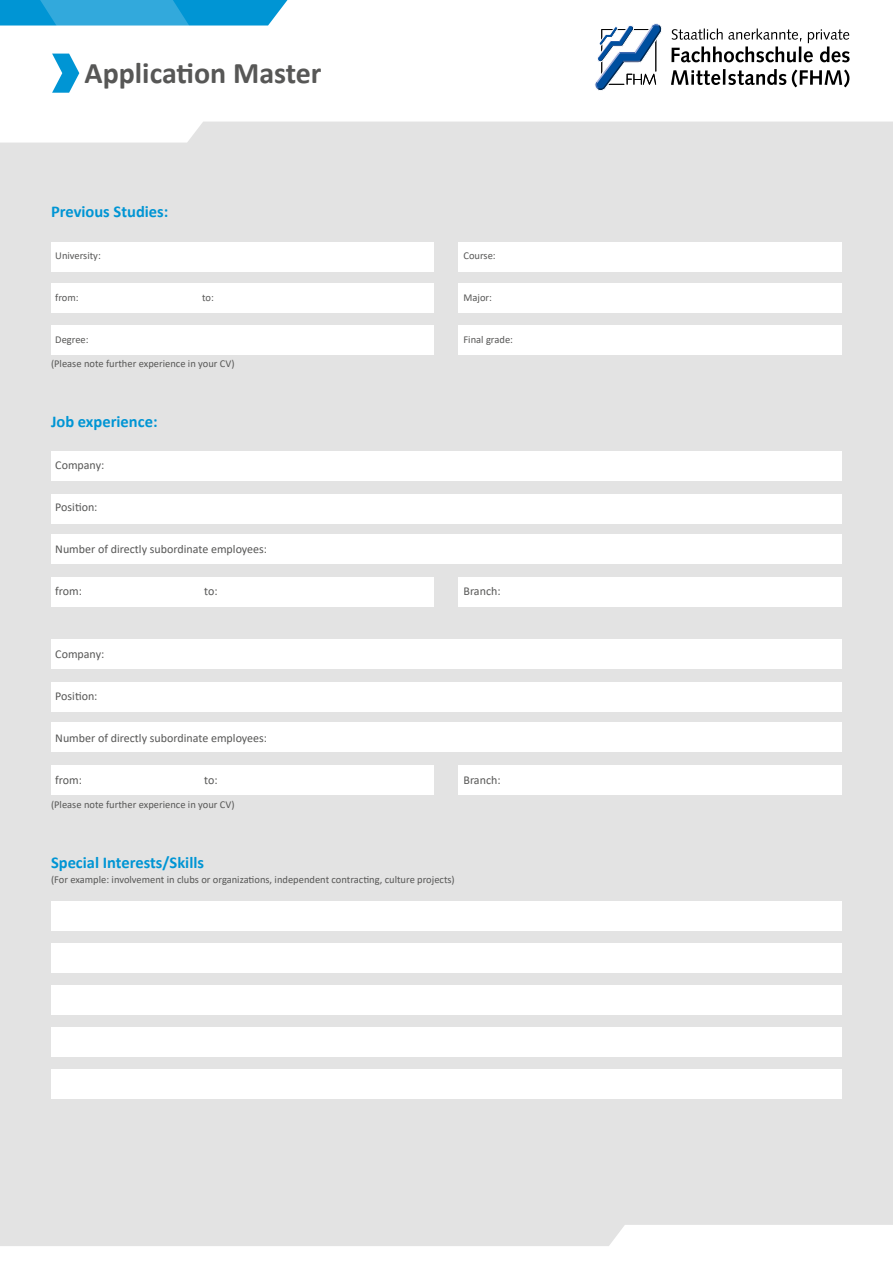
<style>
.page{position:relative;width:893px;height:1263px;background:#fff}
.page>*{position:absolute;margin:0;border:0;box-sizing:border-box;transform-origin:0 0}
.t1{font:700 30px "Calibri";color:#575756}
.t2{font:700 16.5px "Calibri";color:#0095d4}
.t3{font:12px "Calibri";color:#575756}
.t4{font:10.5px "Calibri";color:#575756}
</style>
<div class="page">
<div style="left:0;top:122px;width:893px;height:1124px;background:#e3e3e3"></div>
<svg style="left:671px;top:29px;width:178px;height:33px"></svg>
<svg style="left:671px;top:69px;width:115px;height:16px"></svg>
<svg style="left:792px;top:69px;width:57px;height:18px"></svg>
<svg style="left:595px;top:23px;width:67px;height:68px"></svg>
<svg style="left:0;top:0;width:287px;height:188px"></svg>
<div style="left:51px;top:534px;width:791px;height:30px;background:#fff"></div>
<div style="left:51px;top:722px;width:791px;height:30px;background:#fff"></div>
<div style="left:51px;top:494px;width:791px;height:29px;background:#fff"></div>
<div style="left:51px;top:682px;width:791px;height:30px;background:#fff"></div>
<div style="left:51px;top:451px;width:791px;height:30px;background:#fff"></div>
<div style="left:51px;top:639px;width:791px;height:30px;background:#fff"></div>
<div style="left:51px;top:577px;width:383px;height:29px;background:#fff"></div>
<div style="left:51px;top:765px;width:383px;height:30px;background:#fff"></div>
<div style="left:51px;top:242px;width:383px;height:30px;background:#fff"></div>
<div style="left:51px;top:283px;width:383px;height:30px;background:#fff"></div>
<div style="left:51px;top:325px;width:383px;height:29px;background:#fff"></div>
<div style="left:458px;top:577px;width:384px;height:29px;background:#fff"></div>
<div style="left:458px;top:765px;width:384px;height:30px;background:#fff"></div>
<div style="left:458px;top:242px;width:384px;height:30px;background:#fff"></div>
<div style="left:458px;top:283px;width:384px;height:30px;background:#fff"></div>
<div style="left:458px;top:325px;width:384px;height:29px;background:#fff"></div>
<div style="left:51px;top:901px;width:791px;height:30px;background:#fff"></div>
<div style="left:51px;top:943px;width:791px;height:30px;background:#fff"></div>
<div style="left:51px;top:985px;width:791px;height:30px;background:#fff"></div>
<div style="left:51px;top:1027px;width:791px;height:30px;background:#fff"></div>
<div style="left:51px;top:1069px;width:791px;height:30px;background:#fff"></div>
<h1 class="t1" style="left:85px;top:52px;width:238px">Application Master</h1>
<h2 class="t2" style="left:51px;top:200px;width:119px">Previous Studies:</h2>
<p class="t4" style="left:55px;top:248px;width:47px">University:</p>
<p class="t4" style="left:463px;top:248px;width:34px">Course:</p>
<p class="t4" style="left:55px;top:290px;width:25px">from:</p>
<p class="t4" style="left:202px;top:290px;width:13px">to:</p>
<p class="t4" style="left:463px;top:290px;width:30px">Major:</p>
<p class="t4" style="left:55px;top:332px;width:35px">Degree:</p>
<p class="t4" style="left:463px;top:332px;width:51px">Final grade:</p>
<p class="t4" style="left:51px;top:356px;width:185px">(Please note further experience in your CV)</p>
<h2 class="t2" style="left:51px;top:410px;width:108px">Job experience:</h2>
<p class="t3" style="left:55px;top:456px;width:51px">Company:</p>
<p class="t3" style="left:55px;top:498px;width:44px">Position:</p>
<p class="t3" style="left:55px;top:540px;width:213px">Number of directly subordinate employees:</p>
<p class="t3" style="left:55px;top:582px;width:28px">from:</p>
<p class="t3" style="left:204px;top:582px;width:15px">to:</p>
<p class="t3" style="left:463px;top:582px;width:39px">Branch:</p>
<p class="t3" style="left:55px;top:645px;width:51px">Company:</p>
<p class="t3" style="left:55px;top:687px;width:44px">Position:</p>
<p class="t3" style="left:55px;top:729px;width:213px">Number of directly subordinate employees:</p>
<p class="t3" style="left:55px;top:771px;width:28px">from:</p>
<p class="t3" style="left:204px;top:771px;width:15px">to:</p>
<p class="t3" style="left:463px;top:771px;width:39px">Branch:</p>
<p class="t4" style="left:51px;top:797px;width:185px">(Please note further experience in your CV)</p>
<h2 class="t2" style="left:51px;top:851px;width:155px">Special Interests/Skills</h2>
<p class="t4" style="left:51px;top:872px;width:405px">(For example: involvement in clubs or organizations, independent contracting, culture projects)</p>
</div>
